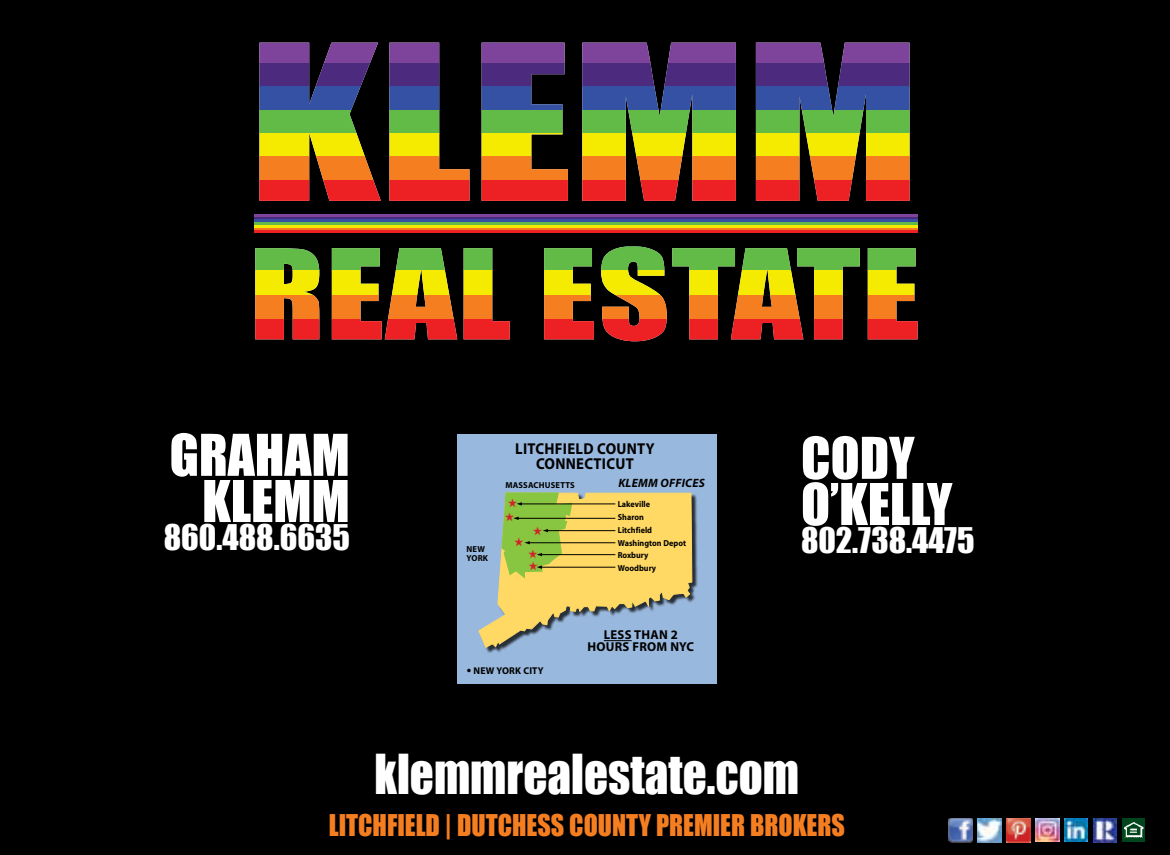
<style>
.page{position:relative;width:1170px;height:855px;background:#000}
.page>*{position:absolute;margin:0;border:0;box-sizing:border-box;transform-origin:0 0}
.t1{font:53.25px/46.2px "Impact";color:#fff}
.t2{font:50.5px "Impact";color:#fff;scale:.93 1}
.t3{font:32.5px "Impact";color:#fff}
.t4{font:27.5px "Impact";color:#f57e20;scale:.95 1}
.t5{font:700 15.75px/15.2px "Myriad Pro";letter-spacing:.02em;color:#000;text-align:center;scale:.93 1}
.t6{font:700 13px/11.5px "Myriad Pro";letter-spacing:.02em;color:#000;text-align:center}
.t7{font:italic 700 12px "Myriad Pro";letter-spacing:.02em;color:#000}
.t8{font:700 9.75px "Myriad Pro";letter-spacing:.02em;color:#000}
.t9{font:700 8.75px/12.8px "Myriad Pro";color:#000;scale:.94 1}
.t10{font:700 8.75px "Myriad Pro";letter-spacing:.02em;color:#000}
.t11{font:700 8.75px/8.8px "Myriad Pro";color:#000}
.s1{font-size:13.5px}
</style>
<div class="page">
<svg style="left:255px;top:246px;width:661px;height:25px;fill:#62bb46"></svg>
<svg style="left:255px;top:271px;width:660px;height:24px;fill:#f5eb00"></svg>
<svg style="left:255px;top:295px;width:660px;height:25px;fill:#f57e20"></svg>
<svg style="left:255px;top:320px;width:663px;height:21px;fill:#ed2124"></svg>
<svg style="left:259px;top:43px;width:651px;height:21px;fill:#7e439a"></svg>
<svg style="left:259px;top:64px;width:651px;height:23px;fill:#4c2a7d"></svg>
<svg style="left:259px;top:87px;width:651px;height:23px;fill:#3551a3"></svg>
<svg style="left:259px;top:110px;width:651px;height:23px;fill:#62bb46"></svg>
<svg style="left:259px;top:133px;width:651px;height:24px;fill:#f5eb00"></svg>
<svg style="left:259px;top:157px;width:651px;height:23px;fill:#f57e20"></svg>
<svg style="left:259px;top:180px;width:651px;height:21px;fill:#ed2124"></svg>
<hr style="left:254px;top:214px;width:663px;height:3px;background:#7e439a">
<hr style="left:254px;top:217px;width:663px;height:3px;background:#4c2a7d">
<hr style="left:254px;top:220px;width:663px;height:2px;background:#3551a3">
<hr style="left:254px;top:222px;width:663px;height:3px;background:#62bb46">
<hr style="left:254px;top:225px;width:663px;height:3px;background:#f5eb00">
<hr style="left:254px;top:228px;width:663px;height:2px;background:#f57e20">
<hr style="left:254px;top:230px;width:663px;height:3px;background:#ed2124">
<img style="left:949px;top:818px;width:23px;height:24px">
<img style="left:978px;top:818px;width:23px;height:24px">
<img style="left:1064px;top:818px;width:24px;height:24px">
<img style="left:1007px;top:818px;width:23px;height:24px">
<img style="left:1094px;top:818px;width:22px;height:24px">
<img style="left:1036px;top:818px;width:23px;height:24px">
<div style="left:1122px;top:818px;width:23px;height:24px;background:#00461c"></div>
<img style="left:1124px;top:822px;width:20px;height:15px">
<div style="left:457px;top:435px;width:260px;height:249px;background:#99b8dd"></div>
<div style="left:480px;top:494px;width:218px;height:160px;background:#000;opacity:.75"></div>
<svg style="left:478px;top:492px;width:215px;height:157px"></svg>
<h1 class="t1" style="left:170px;top:430px;width:182px;text-align:right">GRAHAM<br>KLEMM</h1>
<h3 class="t3" style="left:164px;top:513px;width:187px">860.488.6635</h3>
<h3 class="t5" style="left:515px;top:441px;width:151px">LITCHFIELD COUNTY<br>CONNECTICUT</h3>
<p class="t10" style="left:505px;top:479px;width:71px">MASSACHUSETTS</p>
<p class="t11" style="left:467px;top:544px;width:23px">NEW<br>YORK</p>
<h3 class="t7" style="left:618px;top:475px;width:88px">KLEMM OFFICES</h3>
<p class="t9" style="left:618px;top:498px;width:74px">Lakeville<br>Sharon<br>Litchfield<br>Washington Depot<br>Roxbury<br>Woodbury</p>
<p class="t8" style="left:467px;top:664px;width:78px"><span class="s1">•</span> NEW YORK CITY</p>
<h3 class="t6" style="left:587px;top:629px;width:108px">LESS THAN 2<br>HOURS FROM NYC</h3>
<h1 class="t1" style="left:801px;top:433px;width:153px">CODY<br>O’KELLY</h1>
<h3 class="t3" style="left:801px;top:515px;width:175px">802.738.4475</h3>
<h2 class="t2" style="left:375px;top:735px;width:458px">klemmrealestate.com</h2>
<h3 class="t4" style="left:329px;top:804px;width:545px">LITCHFIELD | DUTCHESS COUNTY PREMIER BROKERS</h3>
</div>
